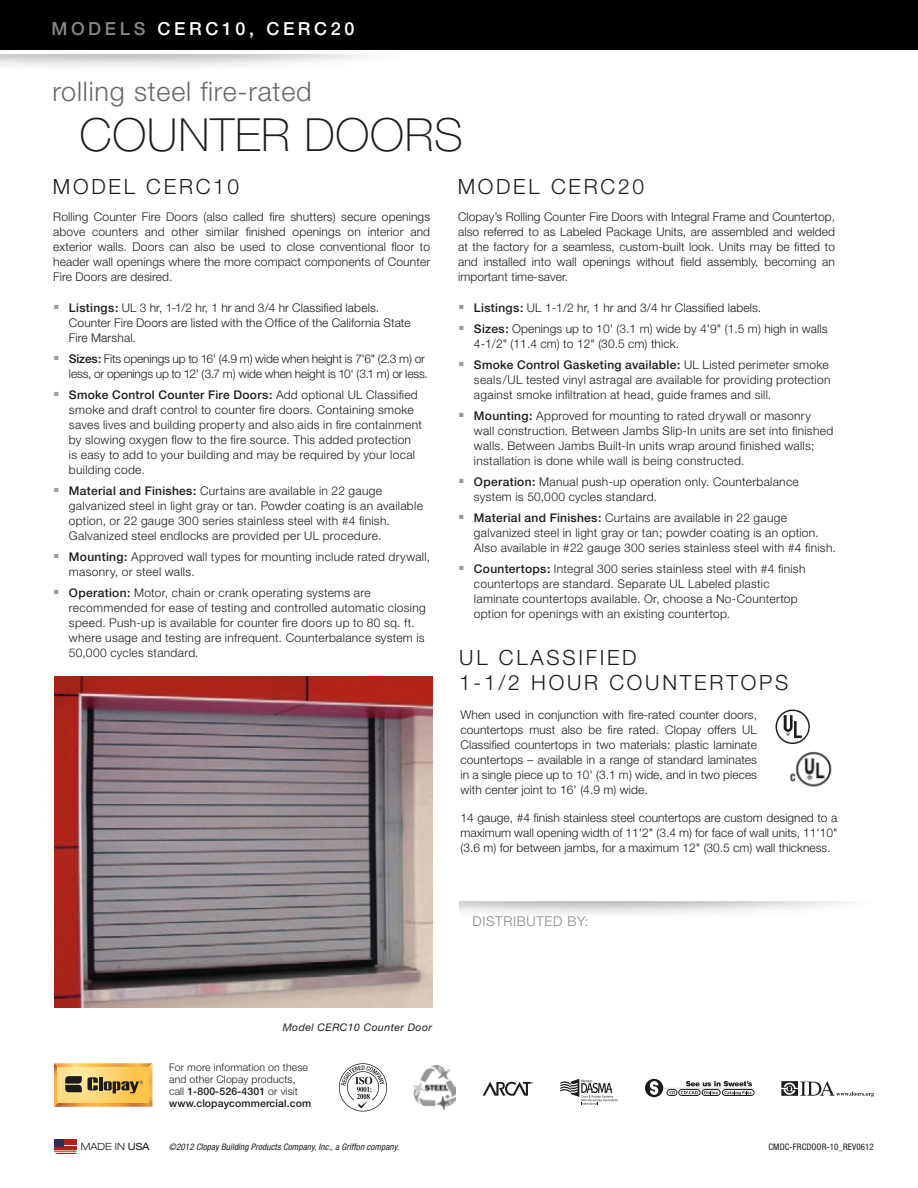
<style>
.page{position:relative;width:918px;height:1188px;background:#fff}
.page>*{position:absolute;margin:0;border:0;box-sizing:border-box;transform-origin:0 0}
.t1{font:100 45.75px "Helvetica Neue";letter-spacing:.015em;color:#1c1c1a}
.t2{font:300 27px "Helvetica Neue";letter-spacing:.03em;color:#686969}
.t3{font:300 21px/25.2px "Helvetica Neue";letter-spacing:.13em;color:#1c1c1a}
.t4{font:500 18px "Helvetica Neue";letter-spacing:.2em;color:#fff}
.t5{font:300 13.5px "Helvetica Neue";letter-spacing:.05em;color:#878788}
.t6{font:300 12px/15px "Helvetica Neue";letter-spacing:.02em;color:#1c1c1a}
.t7{font:300 12px/15px "Helvetica Neue";letter-spacing:-.015em;color:#1c1c1a;text-align:right}
.t8{font:300 10.5px/12px "Helvetica Neue";letter-spacing:.01em;color:#1c1c1a}
.t9{font:italic 10.5px "Helvetica Neue";letter-spacing:.04em;color:#1c1c1a}
.t10{font:300 expanded 9.9px "Helvetica Neue";color:#1c1c1a}
.t11{font:italic condensed 9px "Helvetica Neue";letter-spacing:.01em;color:#1c1c1a}
.t12{font:condensed 9px "Helvetica Neue";letter-spacing:.01em;color:#1c1c1a}
.s1{color:#878788}
.s2{font-weight:500}
.s3{font-weight:400}
</style>
<div class="page">
<div style="left:0;top:0;width:918px;height:53px;background:#000"></div>
<img style="left:789px;top:751px;width:43px;height:36px">
<img style="left:775px;top:709px;width:35px;height:35px">
<hr style="left:0;top:51px;width:918px;height:3px;background:#fff">
<img style="left:54px;top:676px;width:378px;height:332px">
<svg style="left:483px;top:1082px;width:50px;height:14px"></svg>
<svg style="left:560px;top:1079px;width:58px;height:26px"></svg>
<svg style="left:781px;top:1081px;width:93px;height:16px"></svg>
<svg style="left:645px;top:1079px;width:110px;height:18px"></svg>
<img style="left:412px;top:1065px;width:44px;height:45px">
<svg style="left:339px;top:1063px;width:48px;height:49px"></svg>
<svg style="left:54px;top:1139px;width:23px;height:15px"></svg>
<div style="left:54px;top:1139px;width:9px;height:8px;background:#29305a"></div>
<svg style="left:54px;top:1063px;width:98px;height:44px;background:#d8ae5c"></svg>
<h3 class="t4" style="left:51px;top:18px;width:305px"><span class="s1">MODELS</span> CERC10, CERC20</h3>
<h2 class="t2" style="left:52px;top:75px;width:261px">rolling steel fire-rated</h2>
<h1 class="t1" style="left:80px;top:109px;width:385px">COUNTER DOORS</h1>
<h3 class="t3" style="left:53px;top:174px;width:188px">MODEL CERC10</h3>
<h3 class="t3" style="left:458px;top:174px;width:188px">MODEL CERC20</h3>
<p class="t6" style="left:53px;top:209px;width:378px;text-align:justify">Rolling Counter Fire Doors (also called fire shutters) secure openings above counters and other similar finished openings on interior and exterior walls. Doors can also be used to close conventional floor to header wall openings where the more compact components of Counter Fire Doors are desired.</p>
<p class="t6" style="left:458px;top:209px;width:378px;text-align:justify">Clopay’s Rolling Counter Fire Doors with Integral Frame and Countertop, also referred to as Labeled Package Units, are assembled and welded at the factory for a seamless, custom-built look. Units may be fitted to and installed into wall openings without field assembly, becoming an important time-saver.</p>
<p class="t6" style="left:69px;top:299px;width:343px;text-indent:-15px"><sup>■</sup> <span class="s2">Listings:</span> UL 3 hr, 1-1/2 hr, 1 hr and 3/4 hr Classified labels.<br>Counter Fire Doors are listed with the Office of the California State<br>Fire Marshal.</p>
<p class="t7" style="left:54px;top:350px;width:375px"><sup>■</sup> <span class="s2">Sizes:</span> Fits openings up to 16' (4.9 m) wide when height is 7'6" (2.3 m) or less, or openings up to 12' (3.7 m) wide when height is 10' (3.1 m) or less.</p>
<p class="t6" style="left:69px;top:386px;width:354px;text-indent:-15px"><sup>■</sup> <span class="s2">Smoke Control Counter Fire Doors:</span> Add optional UL Classified smoke and draft control to counter fire doors. Containing smoke saves lives and building property and also aids in fire containment by slowing oxygen flow to the fire source. This added protection is easy to add to your building and may be required by your local building code.</p>
<p class="t6" style="left:69px;top:482px;width:355px;text-indent:-15px"><sup>■</sup> <span class="s2">Material and Finishes:</span> Curtains are available in 22 gauge galvanized steel in light gray or tan. Powder coating is an available option, or 22 gauge 300 series stainless steel with #4 finish.<br>Galvanized steel endlocks are provided per UL procedure.</p>
<p class="t6" style="left:69px;top:548px;width:363px;text-indent:-15px"><sup>■</sup> <span class="s2">Mounting:</span> Approved wall types for mounting include rated drywall, masonry, or steel walls.</p>
<p class="t6" style="left:69px;top:584px;width:358px;text-indent:-15px"><sup>■</sup> <span class="s2">Operation:</span> Motor, chain or crank operating systems are recommended for ease of testing and controlled automatic closing speed. Push-up is available for counter fire doors up to 80 sq. ft. where usage and testing are infrequent. Counterbalance system is 50,000 cycles standard.</p>
<p class="t6" style="left:459px;top:299px;width:304px"><sup>■</sup> <span class="s2">Listings:</span> UL 1-1/2 hr, 1 hr and 3/4 hr Classified labels.</p>
<p class="t6" style="left:474px;top:320px;width:355px;text-indent:-15px"><sup>■</sup> <span class="s2">Sizes:</span> Openings up to 10' (3.1 m) wide by 4'9" (1.5 m) high in walls<br>4-1/2" (11.4 cm) to 12" (30.5 cm) thick.</p>
<p class="t6" style="left:474px;top:356px;width:358px;text-indent:-15px"><sup>■</sup> <span class="s2">Smoke Control Gasketing available:</span> UL Listed perimeter smoke seals / UL tested vinyl astragal are available for providing protection against smoke infiltration at head, guide frames and sill.</p>
<p class="t6" style="left:474px;top:407px;width:361px;text-indent:-15px"><sup>■</sup> <span class="s2">Mounting:</span> Approved for mounting to rated drywall or masonry wall construction. Between Jambs Slip-In units are set into finished walls. Between Jambs Built-In units wrap around finished walls; installation is done while wall is being constructed.</p>
<p class="t6" style="left:474px;top:473px;width:326px;text-indent:-15px"><sup>■</sup> <span class="s2">Operation:</span> Manual push-up operation only. Counterbalance system is 50,000 cycles standard.</p>
<p class="t6" style="left:474px;top:509px;width:363px;text-indent:-15px"><sup>■</sup> <span class="s2">Material and Finishes:</span> Curtains are available in 22 gauge galvanized steel in light gray or tan; powder coating is an option.<br>Also available in #22 gauge 300 series stainless steel with #4 finish.</p>
<p class="t6" style="left:474px;top:560px;width:333px;text-indent:-15px"><sup>■</sup> <span class="s2">Countertops:</span> Integral 300 series stainless steel with #4 finish countertops are standard. Separate UL Labeled plastic laminate countertops available. Or, choose a No-Countertop option for openings with an existing countertop.</p>
<h3 class="t3" style="left:459px;top:644px;width:331px">UL CLASSIFIED<br>1-1/2 HOUR COUNTERTOPS</h3>
<p class="t6" style="left:461px;top:707px;width:298px;text-align:justify">When used in conjunction with fire-rated counter doors, countertops must also be fire rated. Clopay offers UL Classified countertops in two materials: plastic laminate countertops – available in a range of standard laminates in a single piece up to 10' (3.1 m) wide, and in two pieces with center joint to 16' (4.9 m) wide.</p>
<p class="t6" style="left:461px;top:810px;width:378px;text-align:justify">14 gauge, #4 finish stainless steel countertops are custom designed to a maximum wall opening width of 11'2" (3.4 m) for face of wall units, 11'10" (3.6 m) for between jambs, for a maximum 12" (30.5 cm) wall thickness.</p>
<p class="t5" style="left:472px;top:913px;width:118px">DISTRIBUTED BY:</p>
<p class="t9" style="left:283px;top:1021px;width:151px">Model CERC10 Counter Door</p>
<p class="t8" style="left:169px;top:1061px;width:144px">For more information on these and other Clopay products, call <span class="s2">1-800-526-4301</span> or visit <span class="s2">www.clopaycommercial.com</span></p>
<p class="t10" style="left:81px;top:1141px;width:71px">MADE IN <span class="s3">USA</span></p>
<p class="t11" style="left:169px;top:1142px;width:232px">©2012 Clopay Building Products Company, Inc., a Griffon company.</p>
<p class="t12" style="left:769px;top:1142px;width:107px">CMDC-FRCDOOR-10_REV0612</p>
</div>
